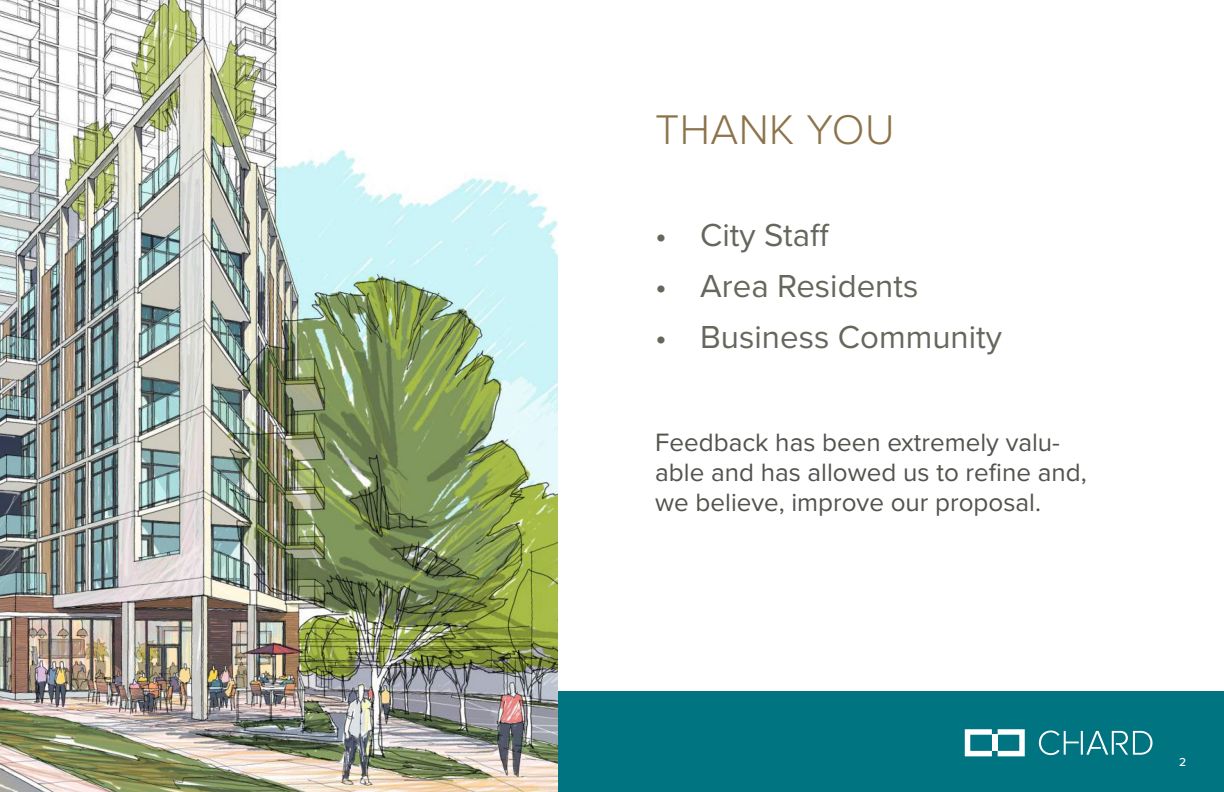
<style>
.page{position:relative;width:1224px;height:792px;background:#fff}
.page>*{position:absolute;margin:0;border:0;box-sizing:border-box;transform-origin:0 0}
.t1{font:300 43px "Proxima Nova";letter-spacing:.01em;color:#8d734a}
.t2{font:33px "Proxima Nova";color:#67665d}
.t3{font:26px/30px "Proxima Nova";color:#51544d}
.t4{font:500 12px "Proxima Nova";color:#fff}
</style>
<div class="page">
<div style="left:558px;top:691px;width:666px;height:101px;background:#007481"></div>
<img style="left:0;top:0;width:558px;height:792px">
<svg style="left:1039px;top:731px;width:114px;height:24px"></svg>
<svg style="left:965px;top:729px;width:27px;height:27px"></svg>
<svg style="left:998px;top:729px;width:27px;height:27px"></svg>
<div style="left:992px;top:735px;width:6px;height:16px;background:#fff"></div>
<p class="t1" style="left:655px;top:104px;width:241px">THANK YOU</p>
<p class="t2" style="left:655px;top:215px;width:176px">• City Staff</p>
<p class="t2" style="left:655px;top:266px;width:265px">• Area Residents</p>
<p class="t2" style="left:655px;top:317px;width:348px">• Business Community</p>
<p class="t3" style="left:655px;top:428px;width:433px">Feedback has been extremely valu&shy;able and has allowed us to refine and, we believe, improve our proposal.</p>
<p class="t4" style="left:1179px;top:753px;width:9px">2</p>
</div>
